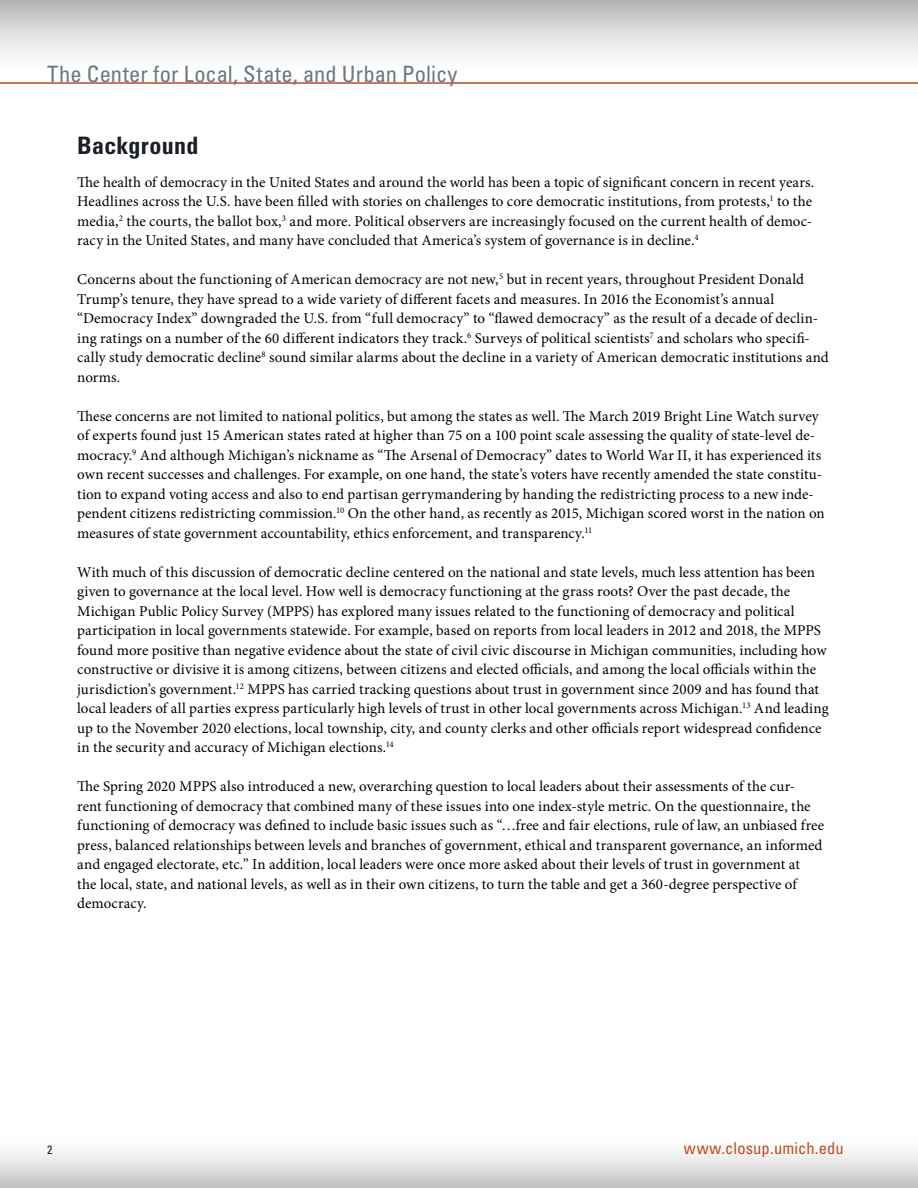
<style>
.page{position:relative;width:918px;height:1188px;background:#fff}
.page>*{position:absolute;margin:0;border:0;box-sizing:border-box;transform-origin:0 0}
.t1{font:700 condensed 24px "Univers LT Std";letter-spacing:.01em;color:#1a1f27}
.t2{font:condensed 22.5px "Univers LT Std";letter-spacing:.005em;color:#697880}
.t3{font:condensed 16.5px "Univers LT Std";letter-spacing:.01em;color:#c04c1c}
.t4{font:15px/19.5px "Minion Pro";letter-spacing:.005em;color:#000}
.t5{font:condensed 12px "Univers LT Std";color:#1a1f27}
</style>
<div class="page">
<div style="left:0;top:1127px;width:918px;height:61px;background:linear-gradient(to bottom,#fff,#c9c7c9)"></div>
<div style="left:0;top:0;width:918px;height:84px;background:linear-gradient(to bottom,#bdbbbd,#fff)"></div>
<hr style="left:0;top:82px;width:918px;height:2px;background:#c04c1c">
<h2 class="t2" style="left:47px;top:59px;width:412px">The Center for Local, State, and Urban Policy</h2>
<h1 class="t1" style="left:77px;top:131px;width:123px">Background</h1>
<p class="t4" style="left:77px;top:172px;width:739px">The health of democracy in the United States and around the world has been a topic of significant concern in recent years.<br>Headlines across the U.S. have been filled with stories on challenges to core democratic institutions, from protests,<sup>1</sup> to the media,<sup>2</sup> the courts, the ballot box,<sup>3</sup> and more. Political observers are increasingly focused on the current health of democ&shy;racy in the United States, and many have concluded that America’s system of governance is in decline.<sup>4</sup></p>
<p class="t4" style="left:77px;top:270px;width:753px">Concerns about the functioning of American democracy are not new,<sup>5</sup> but in recent years, throughout President Donald Trump’s tenure, they have spread to a wide variety of different facets and measures. In 2016 the Economist’s annual “Democracy Index” downgraded the U.S. from “full democracy” to “flawed democracy” as the result of a decade of declin&shy;ing ratings on a number of the 60 different indicators they track.<sup>6</sup> Surveys of political scientists<sup>7</sup> and scholars who specifi&shy;cally study democratic decline<sup>8</sup> sound similar alarms about the decline in a variety of American democratic institutions and norms.</p>
<p class="t4" style="left:77px;top:406px;width:749px">These concerns are not limited to national politics, but among the states as well. The March 2019 Bright Line Watch survey of experts found just 15 American states rated at higher than 75 on a 100 point scale assessing the quality of state-level de&shy;mocracy.<sup>9</sup> And although Michigan’s nickname as “The Arsenal of Democracy” dates to World War II, it has experienced its own recent successes and challenges. For example, on one hand, the state’s voters have recently amended the state constitu&shy;tion to expand voting access and also to end partisan gerrymandering by handing the redistricting process to a new inde&shy;pendent citizens redistricting commission.<sup>10</sup> On the other hand, as recently as 2015, Michigan scored worst in the nation on measures of state government accountability, ethics enforcement, and transparency.<sup>11</sup></p>
<p class="t4" style="left:77px;top:562px;width:753px">With much of this discussion of democratic decline centered on the national and state levels, much less attention has been given to governance at the local level. How well is democracy functioning at the grass roots? Over the past decade, the Michigan Public Policy Survey (MPPS) has explored many issues related to the functioning of democracy and political participation in local governments statewide. For example, based on reports from local leaders in 2012 and 2018, the MPPS found more positive than negative evidence about the state of civil civic discourse in Michigan communities, including how constructive or divisive it is among citizens, between citizens and elected officials, and among the local officials within the jurisdiction’s government.<sup>12</sup> MPPS has carried tracking questions about trust in government since 2009 and has found that local leaders of all parties express particularly high levels of trust in other local governments across Michigan.<sup>13</sup> And leading up to the November 2020 elections, local township, city, and county clerks and other officials report widespread confidence in the security and accuracy of Michigan elections.<sup>14</sup></p>
<p class="t4" style="left:77px;top:777px;width:748px">The Spring 2020 MPPS also introduced a new, overarching question to local leaders about their assessments of the cur-<br>rent functioning of democracy that combined many of these issues into one index-style metric. On the questionnaire, the functioning of democracy was defined to include basic issues such as “…free and fair elections, rule of law, an unbiased free press, balanced relationships between levels and branches of government, ethical and transparent governance, an informed and engaged electorate, etc.” In addition, local leaders were once more asked about their levels of trust in government at<br>the local, state, and national levels, as well as in their own citizens, to turn the table and get a 360-degree perspective of democracy.</p>
<p class="t5" style="left:47px;top:1142px;width:7px">2</p>
<p class="t3" style="left:684px;top:1138px;width:161px">www.closup.umich.edu</p>
</div>
